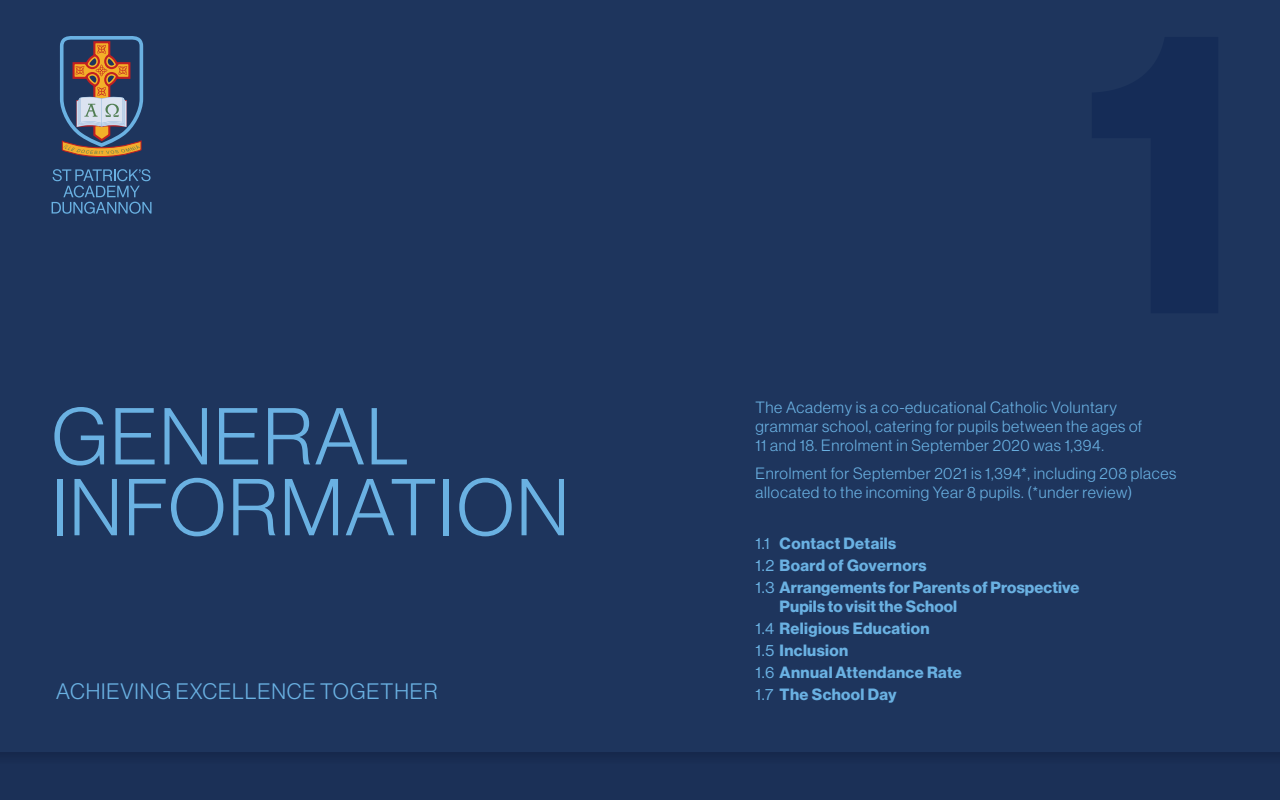
<style>
.page{position:relative;width:1280px;height:800px;background:#1e355d}
.page>*{position:absolute;margin:0;border:0;box-sizing:border-box;transform-origin:0 0}
.t1{font:300 78.7px/70.9px "Haas Grot Disp 45";letter-spacing:.025em;color:#6ab1e2}
.t2{font:300 21.9px "Haas Grot Disp 45";letter-spacing:.04em;color:#6ab1e2}
.t3{font:300 16px/19.2px "Haas Grot Disp 45";letter-spacing:.04em;color:#6ab1e2}
.t4{font:700 16px/22px "Haas Grot Disp 75";letter-spacing:.02em;color:#6ab1e2}
.s1{font-family:"Haas Grot Disp 55 Roman";font-weight:400}
</style>
<div class="page">
<svg style="left:60px;top:36px;width:83px;height:121px"></svg>
<svg style="left:52px;top:169px;width:100px;height:45px"></svg>
<div style="left:0;top:752px;width:1280px;height:12px;background:#182b50"></div>
<h1 class="t1" style="left:52px;top:401px;width:519px">GENERAL<br>INFORMATION</h1>
<h2 class="t2" style="left:56px;top:679px;width:383px">ACHIEVING EXCELLENCE TOGETHER</h2>
<p class="t3" style="left:756px;top:398px;width:388px">The Academy is a co-educational Catholic Voluntary grammar school, catering for pupils between the ages of<br>11 and 18. Enrolment in September 2020 was 1,394.</p>
<p class="t3" style="left:756px;top:464px;width:422px">Enrolment for September 2021 is 1,394*, including 208 places allocated to the incoming Year 8 pupils. (*under review)</p>
<p class="t4" style="left:756px;top:532px;width:325px"><span class="s1">1.1</span> Contact Details<br><span class="s1">1.2</span> Board of Governors<br><span class="s1">1.3</span> Arrangements for Parents of Prospective</p>
<p class="t4" style="left:756px;top:596px;width:208px;text-indent:24px">Pupils to visit the School<br><span class="s1">1.4</span> Religious Education<br><span class="s1">1.5</span> Inclusion<br><span class="s1">1.6</span> Annual Attendance Rate<br><span class="s1">1.7</span> The School Day</p>
</div>
